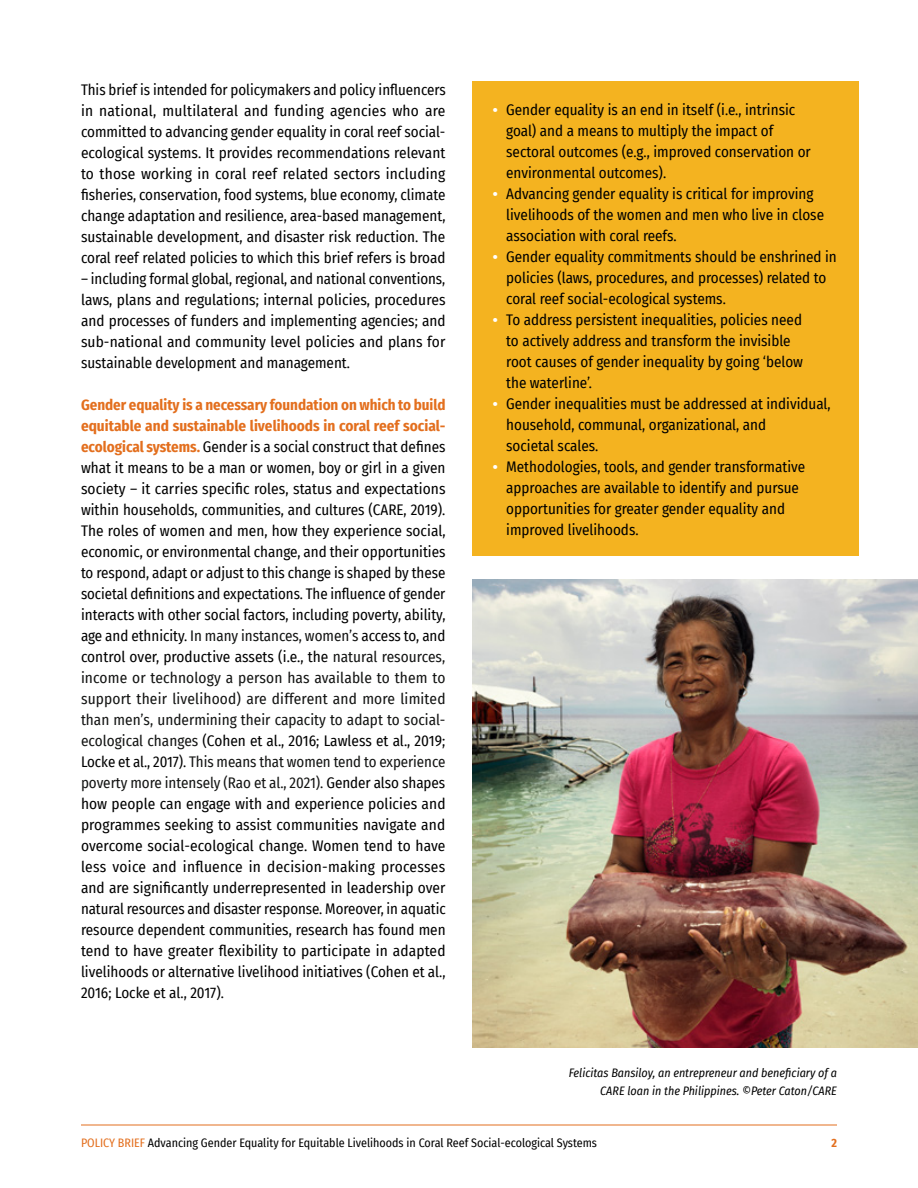
<style>
.page{position:relative;width:918px;height:1188px;background:#fff}
.page>*{position:absolute;margin:0;border:0;box-sizing:border-box;transform-origin:0 0}
.t1{font:15px/21px "Fira Sans Condensed";color:#000}
.t2{font:12px "Fira Sans Condensed";color:#000}
.t3{font:italic 12px/18px "Fira Sans Condensed";color:#000;text-align:right}
.t4{font:700 12px "Fira Sans Condensed";color:#e36f1e}
.s1{font-weight:700;color:#e36f1e}
.s2{color:#131413}
.s3{font-weight:700;color:#fff}
.s4{color:#e36f1e}
</style>
<div class="page">
<hr style="left:81px;top:1125px;width:756px;height:1px;background:#e36f1e">
<div style="left:472px;top:81px;width:387px;height:475px;background:#f4b320"></div>
<img style="left:472px;top:579px;width:446px;height:469px">
<p class="t1" style="left:81px;top:79px;width:366px;text-align:justify">This brief is intended for policymakers and policy influencers in national, multilateral and funding agencies who are committed to advancing gender equality in coral reef social&shy;ecological systems. It provides recommendations relevant to those working in coral reef related sectors including fisheries, conservation, food systems, blue economy, climate change adaptation and resilience, area-based management, sustainable development, and disaster risk reduction. The coral reef related policies to which this brief refers is broad</p>
<p class="t1" style="left:81px;top:268px;width:366px;text-align:justify">– including formal global, regional, and national conventions, laws, plans and regulations; internal policies, procedures and processes of funders and implementing agencies; and sub-national and community level policies and plans for sustainable development and management.</p>
<p class="t1" style="left:81px;top:394px;width:366px;text-align:justify"><span class="s1">Gender equality is a necessary foundation on which to build equitable and sustainable livelihoods in coral reef social&shy;ecological systems.</span> Gender is a social construct that defines what it means to be a man or women, boy or girl in a given society – it carries specific roles, status and expectations within households, communities, and cultures (CARE, 2019).<br>The roles of women and men, how they experience social, economic, or environmental change, and their opportunities to respond, adapt or adjust to this change is shaped by these societal definitions and expectations. The influence of gender interacts with other social factors, including poverty, ability, age and ethnicity. <span class="s2">In many instances, women’s</span> access to, and control over, productive assets (i.e., the <span class="s2">natural resources, income or technology a person has available to them to support their livelihood) are different and more limited than men’s, undermining their capacity to adapt to social&shy;ecological changes</span> (Cohen et al., 2016; Lawless et al., 2019; Locke et al., 2017). <span class="s2">This means that women tend to experience poverty more intensely (Rao et al., 2021).</span> Gender also shapes how people can engage with and experience policies and programmes seeking to assist communities navigate and overcome social-ecological change. Women tend to have less voice and influence in decision-making processes and are significantly underrepresented in leadership over natural resources and disaster response. Moreover, in aquatic resource dependent communities, research has found men tend to have greater flexibility to participate in adapted livelihoods or alternative livelihood initiatives (Cohen et al., 2016; Locke et al., 2017).</p>
<p class="t1" style="left:506px;top:99px;width:306px;text-indent:-14px"><span class="s3">•</span> Gender equality is an end in itself (i.e., intrinsic goal) and a means to multiply the impact of sectoral outcomes (e.g., improved conservation or environmental outcomes).</p>
<p class="t1" style="left:506px;top:183px;width:319px;text-indent:-14px"><span class="s3">•</span> Advancing gender equality is critical for improving livelihoods of the women and men who live in close association with coral reefs.</p>
<p class="t1" style="left:506px;top:246px;width:332px;text-indent:-14px"><span class="s3">•</span> Gender equality commitments should be enshrined in policies (laws, procedures, and processes) related to coral reef social-ecological systems.</p>
<p class="t1" style="left:506px;top:309px;width:298px;text-indent:-14px"><span class="s3">•</span> To address persistent inequalities, policies need to actively address and transform the invisible root causes of gender inequality by going ‘below the waterline’.</p>
<p class="t1" style="left:506px;top:393px;width:326px;text-indent:-14px"><span class="s3">•</span> Gender inequalities must be addressed at individual, household, communal, organizational, and<br>societal scales.</p>
<p class="t1" style="left:506px;top:456px;width:300px;text-indent:-14px"><span class="s3">•</span> Methodologies, tools, and gender transformative approaches are available to identify and pursue opportunities for greater gender equality and improved livelihoods.</p>
<p class="t3" style="left:569px;top:1063px;width:270px">Felicitas Bansiloy, an entrepreneur and beneficiary of a<br>CARE loan in the Philippines. ©Peter Caton/CARE</p>
<p class="t2" style="left:81px;top:1134px;width:518px"><span class="s4">POLICY BRIEF</span> Advancing Gender Equality for Equitable Livelihoods in Coral Reef Social-ecological Systems</p>
<p class="t4" style="left:831px;top:1132px;width:7px">2</p>
</div>
